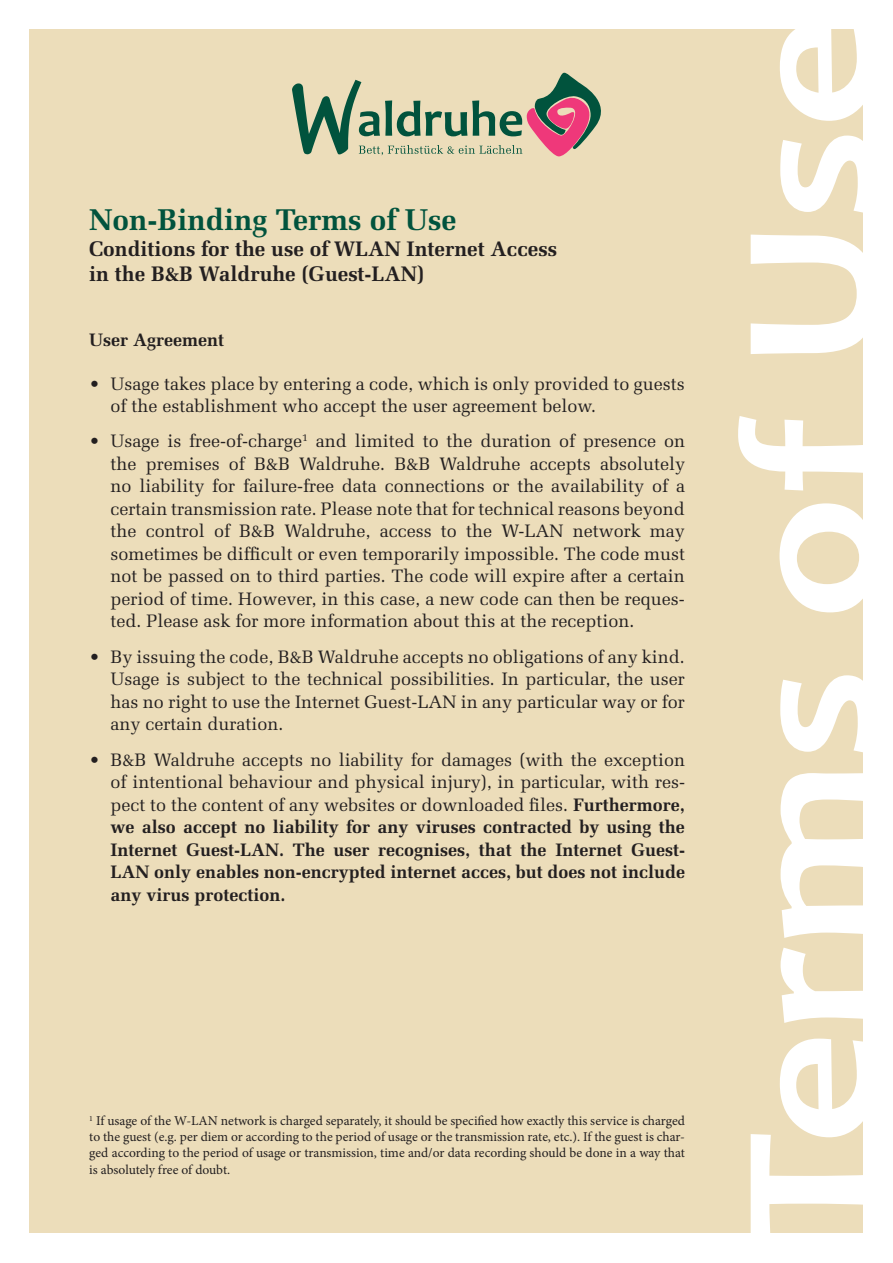
<style>
.page{position:relative;width:893px;height:1263px;background:#fff}
.page>*{position:absolute;margin:0;border:0;box-sizing:border-box;transform-origin:0 0}
.t1{font:700 192px "Candara";color:#fff;scale:1.16 1}
.t2{font:700 30px "Melior";color:#01533d}
.t3{font:700 21px/25.2px "Melior";color:#231f20}
.t4{font:18px/22.5px "Melior";color:#231f20;text-align:justify}
.t5{font:700 18px/22.5px "Melior";color:#231f20;text-align:justify}
.t6{font:13.5px/16.2px "Minion Pro";letter-spacing:-.005em;color:#231f20;text-align:justify}
.s1{font-weight:400}
</style>
<div class="page">
<div style="left:30px;top:30px;width:833px;height:1203px;background:#ecddba"></div>
<svg style="left:292px;top:73px;width:309px;height:83px"></svg>
<h2 class="t2" style="left:89px;top:202px;width:369px">Non-Binding Terms of Use</h2>
<p class="t3" style="left:89px;top:236px;width:469px">Conditions for the use of WLAN Internet Access in the B&amp;B Waldruhe (Guest-LAN)</p>
<p class="t5" style="left:89px;top:328px;width:136px">User Agreement</p>
<p class="t4" style="left:111px;top:372px;width:576px;text-indent:-21px">• Usage takes place by entering a code, which is only provided to guests of the establishment who accept the user agreement below.</p>
<p class="t4" style="left:111px;top:430px;width:576px;text-indent:-21px">• Usage is free-of-charge<sup>1</sup> and limited to the duration of presence on the premises of B&amp;B Waldruhe. B&amp;B Waldruhe accepts absolutely no liability for failure-free data connections or the availability of a certain transmission rate. Please note that for technical reasons beyond the control of B&amp;B Waldruhe, access to the W-LAN network may sometimes be difficult or even temporarily impossible. The code must not be passed on to third parties. The code will expire after a certain period of time. However, in this case, a new code can then be reques&shy;ted. Please ask for more information about this at the reception.</p>
<p class="t4" style="left:111px;top:645px;width:576px;text-indent:-21px">• By issuing the code, B&amp;B Waldruhe accepts no obligations of any kind.<br>Usage is subject to the technical possibilities. In particular, the user has no right to use the Internet Guest-LAN in any particular way or for any certain duration.</p>
<p class="t5" style="left:111px;top:748px;width:576px;text-indent:-21px"><span class="s1">• B&amp;B Waldruhe accepts no liability for damages (with the exception of intentional behaviour and physical injury), in particular, with res&shy;pect to the content of any websites or downloaded files.</span> Furthermore, we also accept no liability for any viruses contracted by using the Internet Guest-LAN. The user recognises, that the Internet Guest-LAN only enables non-encrypted internet acces, but does not include any virus protection.</p>
<p class="t6" style="left:89px;top:1113px;width:597px"><sup>1</sup> If usage of the W-LAN network is charged separately, it should be specified how exactly this service is charged to the guest (e.g. per diem or according to the period of usage or the transmission rate, etc.). If the guest is char&shy;ged according to the period of usage or transmission, time and/or data recording should be done in a way that is absolutely free of doubt.</p>
<h1 class="t1" style="left:694px;top:1248px;width:1065px;rotate:-90deg">Terms of Use</h1>
</div>
